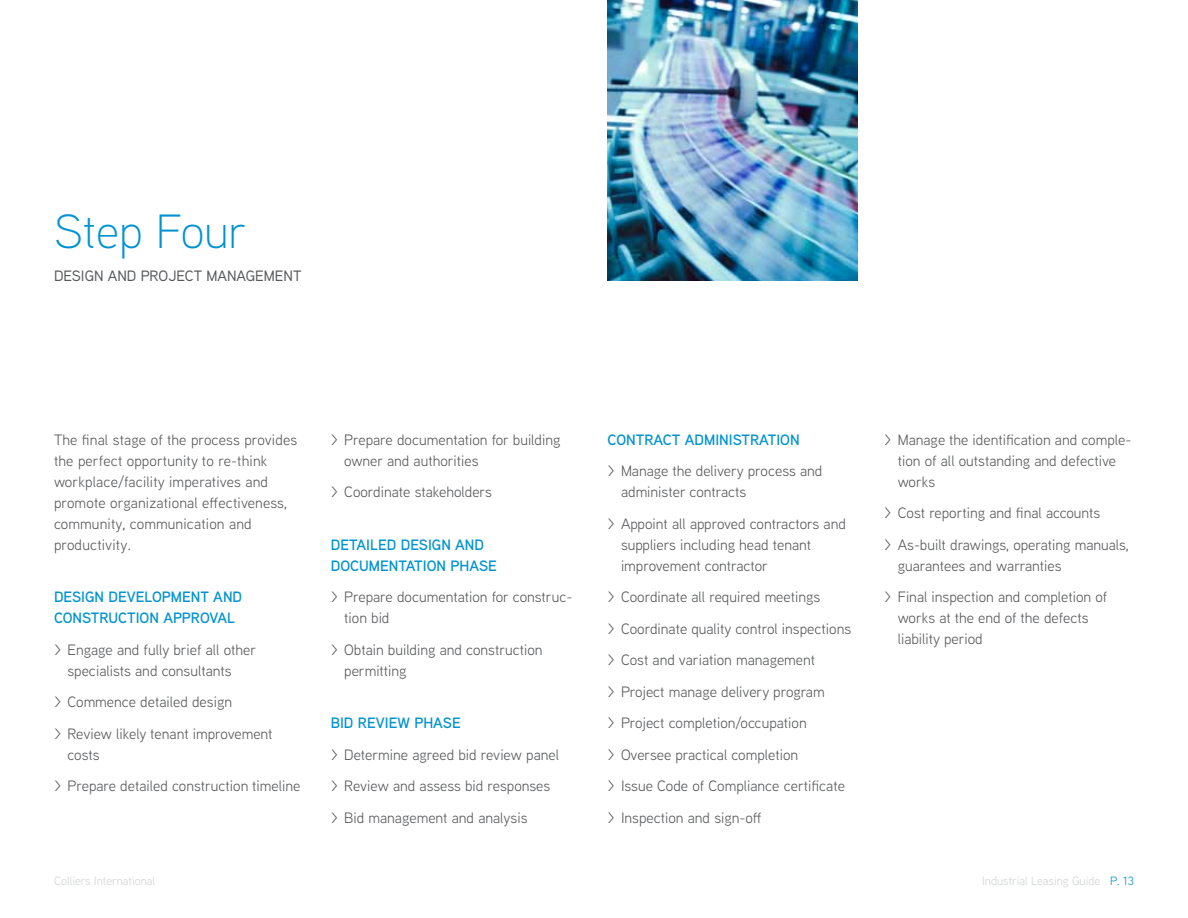
<style>
.page{position:relative;width:1188px;height:918px;background:#fff}
.page>*{position:absolute;margin:0;border:0;box-sizing:border-box;transform-origin:0 0}
.t1{font:300 48px "Aaux Next";color:#0093d0}
.t2{font:15px/21px "Aaux Next";color:#58595b}
.t3{font:600 15px/21px "Aaux Next";color:#0093d0}
.t4{font:500 15px "Aaux Next";color:#58595b}
.t5{font:12px "Aaux Next";color:#d1d3d4}
.s1{color:#0093d0}
</style>
<div class="page">
<img style="left:608px;top:0;width:249px;height:280px">
<h1 class="t1" style="left:54px;top:200px;width:194px">Step Four</h1>
<p class="t4" style="left:54px;top:265px;width:249px">DESIGN AND PROJECT MANAGEMENT</p>
<p class="t2" style="left:54px;top:428px;width:245px">The final stage of the process provides the perfect opportunity to re-think workplace/facility imperatives and promote organizational effectiveness, community, communication and productivity.</p>
<p class="t3" style="left:54px;top:586px;width:102px">DESIGN DEVELOPM</p>
<p class="t3" style="left:54px;top:586px;width:190px;text-indent:128px">ENT AND<br>CONSTRUCTION APPROV AL</p>
<p class="t2" style="left:68px;top:638px;width:190px;text-indent:-13px">&gt; Engage and fully brief all other specialists and consultants</p>
<p class="t2" style="left:54px;top:686px;width:220px;line-height:31.5px">&gt; Commence detailed design<br>&gt; Review likely tenant improvement</p>
<p class="t2" style="left:54px;top:738px;width:248px;line-height:31.5px;text-indent:14px">costs<br>&gt; Prepare detailed construction timeline</p>
<p class="t2" style="left:344px;top:428px;width:218px;text-indent:-14px">&gt; Prepare documentation for building owner and authorities</p>
<p class="t2" style="left:331px;top:481px;width:163px">&gt; Coordinate stakeholders</p>
<p class="t3" style="left:331px;top:534px;width:168px">DETAILED DESIGN AND<br>DOCUMENTATION PHASE</p>
<p class="t2" style="left:344px;top:586px;width:230px;text-indent:-14px">&gt; Prepare documentation for construc&shy;tion bid</p>
<p class="t2" style="left:344px;top:638px;width:200px;text-indent:-13px">&gt; Obtain building and construction permitting</p>
<p class="t3" style="left:331px;top:712px;width:132px">BID REVIEW PHASE</p>
<p class="t2" style="left:331px;top:738px;width:230px;line-height:31.5px">&gt; Determine agreed bid review panel &gt; Review and assess bid responses &gt; Bid management and analysis</p>
<p class="t3" style="left:608px;top:429px;width:194px">CONTRACT ADMINISTRATION</p>
<p class="t2" style="left:621px;top:460px;width:203px;text-indent:-14px">&gt; Manage the delivery process and administer contracts</p>
<p class="t2" style="left:621px;top:512px;width:226px;text-indent:-14px">&gt; Appoint all approved contractors and suppliers including head tenant improvement contractor</p>
<p class="t2" style="left:607px;top:581px;width:245px;line-height:31.5px">&gt; Coordinate all required meetings<br>&gt; Coordinate quality control inspections &gt; Cost and variation management<br>&gt; Project manage delivery program<br>&gt; Project completion/occupation<br>&gt; Oversee practical completion<br>&gt; Issue Code of Compliance certificate &gt; Inspection and sign-off</p>
<p class="t2" style="left:898px;top:428px;width:235px;text-indent:-14px">&gt; Manage the identification and comple&shy;tion of all outstanding and defective works</p>
<p class="t2" style="left:884px;top:497px;width:246px;line-height:31.5px">&gt; Cost reporting and final accounts<br>&gt; As-built drawings, operating manuals,</p>
<p class="t2" style="left:884px;top:549px;width:225px;line-height:31.5px;text-indent:14px">guarantees and warranties<br>&gt; Final inspection and completion of</p>
<p class="t2" style="left:898px;top:607px;width:193px">works at the end of the defects liability period</p>
<p class="t5" style="left:54px;top:873px;width:103px">Colliers International</p>
<p class="t5" style="left:982px;top:873px;width:153px">Industrial Leasing Guide <span class="s1">P. 13</span></p>
</div>
